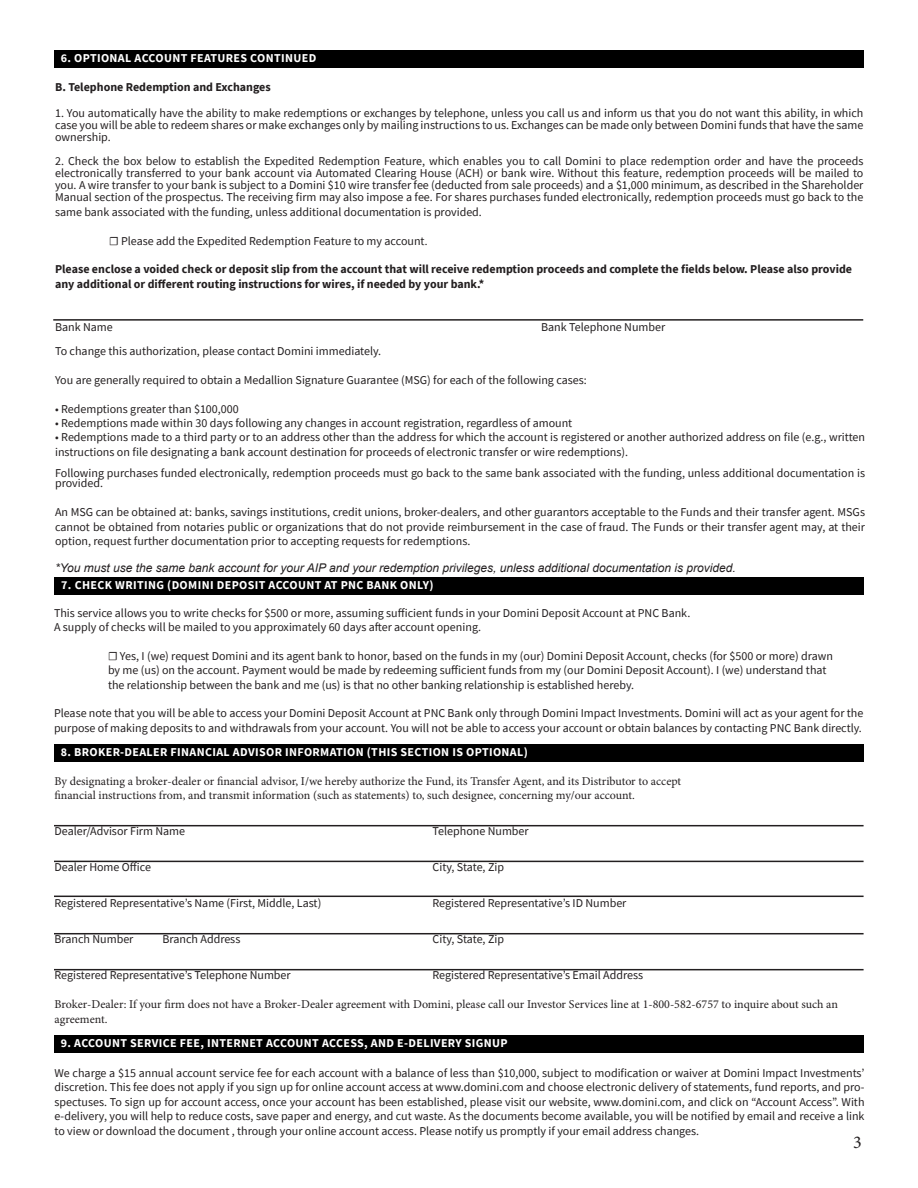
<style>
.page{position:relative;width:918px;height:1188px;background:#fff}
.page>*{position:absolute;margin:0;border:0;box-sizing:border-box;transform-origin:0 0}
.t1{font:18px "Minion Pro";color:#231f20}
.t2{font:12px/14.4px "Source Sans Pro";color:#231f20}
.t3{font:12px/14.4px "Minion Pro";color:#231f20}
.t4{font:700 12px/14.4px "Source Sans Pro";color:#231f20}
.t5{font:700 12px "Source Sans Pro";letter-spacing:.03em;color:#fff}
.t6{font:italic 12px "Arial";color:#231f20}
.s1{font-family:"Minion Pro"}
</style>
<div class="page">
<div style="left:54px;top:50px;width:809px;height:18px;background:#000"></div>
<hr style="left:54px;top:825px;width:810px;height:1px;background:#231f20">
<hr style="left:54px;top:861px;width:810px;height:1px;background:#231f20">
<hr style="left:54px;top:896px;width:810px;height:1px;background:#231f20">
<hr style="left:54px;top:933px;width:810px;height:1px;background:#231f20">
<hr style="left:54px;top:969px;width:810px;height:1px;background:#231f20">
<div style="left:55px;top:577px;width:809px;height:17px;background:#000"></div>
<div style="left:54px;top:744px;width:809px;height:18px;background:#000"></div>
<div style="left:54px;top:1035px;width:810px;height:18px;background:#000"></div>
<hr style="left:53px;top:319px;width:810px;height:2px;background:#231f20">
<p class="t5" style="left:61px;top:50px;width:257px">6. OPTIONAL ACCOUNT FEATURES CONTINUED</p>
<p class="t4" style="left:55px;top:80px;width:217px">B. Telephone Redemption and Exchanges</p>
<p class="t2" style="left:55px;top:107px;width:810px;line-height:12px;text-align:justify">1. You automatically have the ability to make redemptions or exchanges by telephone, unless you call us and inform us that you do not want this ability, in which case you will be able to redeem shares or make exchanges only by mailing instructions to us. Exchanges can be made only between Domini funds that have the same ownership.</p>
<p class="t2" style="left:55px;top:155px;width:810px;line-height:12px;text-align:justify">2. Check the box below to establish the Expedited Redemption Feature, which enables you to call Domini to place redemption order and have the proceeds electronically transferred to your bank account via Automated Clearing House (ACH) or bank wire. Without this feature, redemption proceeds will be mailed to you. A wire transfer to your bank is subject to a Domini $10 wire transfer fee (deducted from sale proceeds) and a $1,000 minimum, as described in the Shareholder Manual section of the prospectus. The receiving firm may also impose a fee. For shares purchases funded electronically, redemption proceeds must go back to the</p>
<p class="t2" style="left:55px;top:205px;width:428px">same bank associated with the funding, unless additional documentation is provided.</p>
<p class="t2" style="left:109px;top:233px;width:320px">☐ Please add the Expedited Redemption Feature to my account<span class="s1">.</span></p>
<p class="t4" style="left:55px;top:262px;width:799px">Please enclose a voided check or deposit slip from the account that will receive redemption proceeds and complete the fields below. Please also provide any additional or different routing instructions for wires, if needed by your bank.*</p>
<p class="t2" style="left:55px;top:320px;width:59px">Bank Name</p>
<p class="t2" style="left:541px;top:320px;width:126px">Bank Telephone Number</p>
<p class="t2" style="left:55px;top:344px;width:328px">To change this authorization, please contact Domini immediately.</p>
<p class="t2" style="left:55px;top:373px;width:533px">You are generally required to obtain a Medallion Signature Guarantee (MSG) for each of the following cases:</p>
<p class="t2" style="left:55px;top:401px;width:185px">• Redemptions greater than $100,000</p>
<p class="t2" style="left:55px;top:416px;width:519px">• Redemptions made within 30 days following any changes in account registration, regardless of amount</p>
<p class="t2" style="left:55px;top:430px;width:812px">• Redemptions made to a third party or to an address other than the address for which the account is registered or another authorized address on file (e.g., written instructions on file designating a bank account destination for proceeds of electronic transfer or wire redemptions).</p>
<p class="t2" style="left:55px;top:468px;width:812px;line-height:10.5px">Following purchases funded electronically, redemption proceeds must go back to the same bank associated with the funding, unless additional documentation is provided.</p>
<p class="t2" style="left:55px;top:505px;width:812px;text-align:justify">An MSG can be obtained at: banks, savings institutions, credit unions, broker-dealers, and other guarantors acceptable to the Funds and their transfer agent. MSGs cannot be obtained from notaries public or organizations that do not provide reimbursement in the case of fraud. The Funds or their transfer agent may, at their option, request further documentation prior to accepting requests for redemptions.</p>
<p class="t6" style="left:55px;top:560px;width:682px">*You must use the same bank account for your AIP and your redemption privileges, unless additional documentation is provided.</p>
<p class="t5" style="left:61px;top:577px;width:374px">7. CHECK WRITING (DOMINI DEPOSIT ACCOUNT AT PNC BANK ONLY)</p>
<p class="t2" style="left:54px;top:605px;width:638px">This service allows you to write checks for $500 or more, assuming sufficient funds in your Domini Deposit Account at PNC Bank.<br>A supply of checks will be mailed to you approximately 60 days after account opening.</p>
<p class="t2" style="left:108px;top:649px;width:727px">☐ Yes, I (we) request Domini and its agent bank to honor, based on the funds in my (our) Domini Deposit Account, checks (for $500 or more) drawn by me (us) on the account. Payment would be made by redeeming sufficient funds from my (our Domini Deposit Account). I (we) understand that the relationship between the bank and me (us) is that no other banking relationship is established hereby.</p>
<p class="t2" style="left:54px;top:706px;width:811px">Please note that you will be able to access your Domini Deposit Account at PNC Bank only through Domini Impact Investments. Domini will act as your agent for the purpose of making deposits to and withdrawals from your account. You will not be able to access your account or obtain balances by contacting PNC Bank directly.</p>
<p class="t5" style="left:61px;top:744px;width:469px">8. BROKER-DEALER FINANCIAL ADVISOR INFORMATION (THIS SECTION IS OPTIONAL)</p>
<p class="t3" style="left:55px;top:774px;width:628px">By designating a broker‐dealer or financial advisor, I/we hereby authorize the Fund, its Transfer Agent, and its Distributor to accept financial instructions from, and transmit information (such as statements) to, such designee, concerning my/our account.</p>
<p class="t2" style="left:55px;top:824px;width:132px">Dealer/Advisor Firm Name</p>
<p class="t2" style="left:433px;top:824px;width:98px">Telephone Number</p>
<p class="t2" style="left:55px;top:860px;width:98px">Dealer Home Office</p>
<p class="t2" style="left:433px;top:860px;width:73px">City, State, Zip</p>
<p class="t2" style="left:55px;top:896px;width:268px">Registered Representative’s Name (First, Middle, Last)</p>
<p class="t2" style="left:433px;top:896px;width:195px">Registered Representative’s ID Number</p>
<p class="t2" style="left:55px;top:932px;width:80px">Branch Number</p>
<p class="t2" style="left:163px;top:932px;width:79px">Branch Address</p>
<p class="t2" style="left:433px;top:932px;width:73px">City, State, Zip</p>
<p class="t2" style="left:55px;top:968px;width:238px">Registered Representative’s Telephone Number</p>
<p class="t2" style="left:433px;top:968px;width:212px">Registered Representative’s Email Address</p>
<p class="t3" style="left:55px;top:997px;width:785px">Broker‐Dealer: If your firm does not have a Broker‐Dealer agreement with Domini, please call our Investor Services line at 1‐800‐582‐6757 to inquire about such an agreement.</p>
<p class="t5" style="left:61px;top:1035px;width:448px">9. ACCOUNT SERVICE FEE, INTERNET ACCOUNT ACCESS, AND E-DELIVERY SIGNUP</p>
<p class="t2" style="left:55px;top:1066px;width:812px;text-align:justify">We charge a $15 annual account service fee for each account with a balance of less than $10,000, subject to modification or waiver at Domini Impact Investments’ discretion. This fee does not apply if you sign up for online account access at www.domini.com and choose electronic delivery of statements, fund reports, and pro&shy;spectuses. To sign up for account access, once your account has been established, please visit our website, www.domini.com, and click on “Account Access”. With e-delivery, you will help to reduce costs, save paper and energy, and cut waste. As the documents become available, you will be notified by email and receive a link to view or download the document , through your online account access. Please notify us promptly if your email address changes.</p>
<h1 class="t1" style="left:853px;top:1130px;width:10px">3</h1>
</div>
